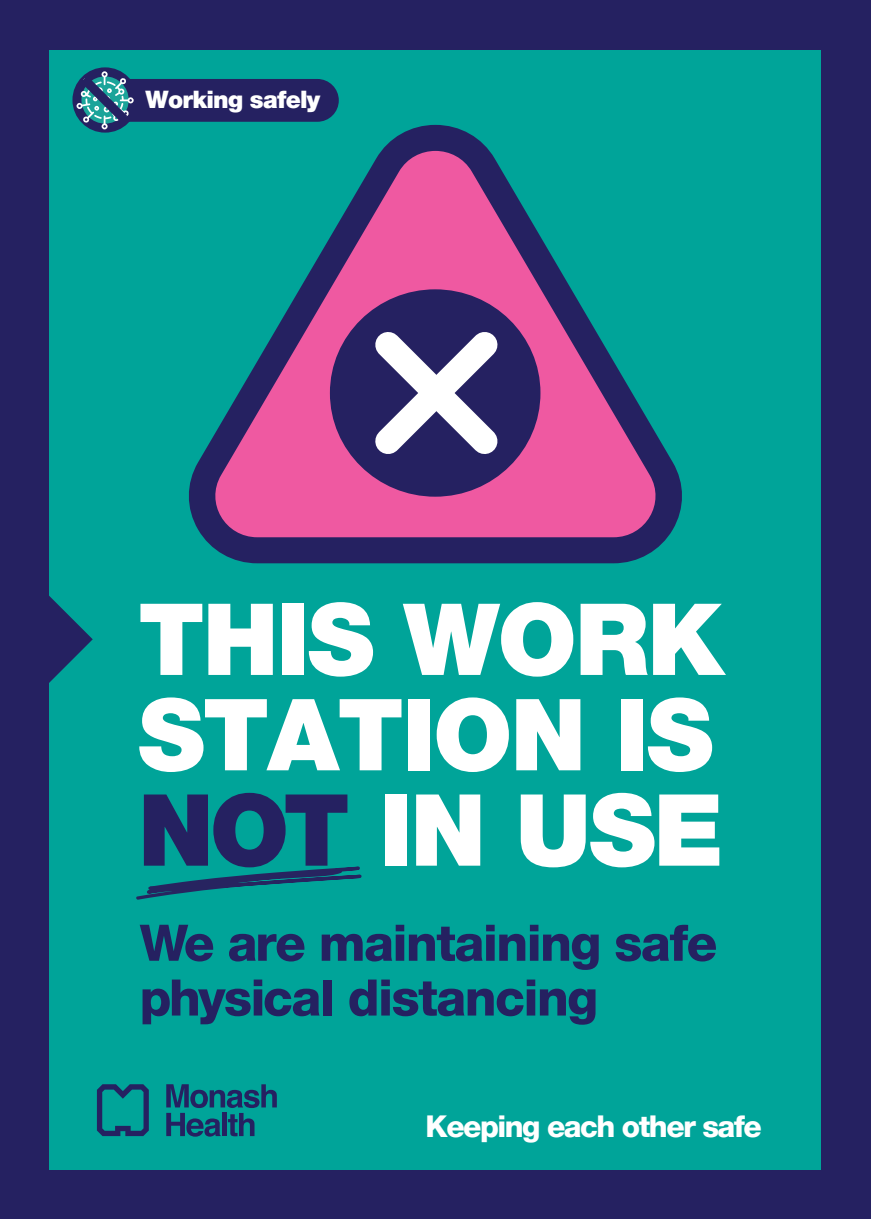
<style>
.page{position:relative;width:871px;height:1219px;background:#fff}
.page>*{position:absolute;margin:0;border:0;box-sizing:border-box;transform-origin:0 0}
.t1{font:900 99.6px/95.4px "Helvetica Neue LT Pro";letter-spacing:-.02em;color:#fff;text-align:justify}
.t2{font:800 50.4px/54.8px "Helvetica Neue LT Pro";letter-spacing:-.03em;color:#252161}
.t3{font:800 30px "Helvetica Neue LT Pro";letter-spacing:-.05em;color:#fff}
.t4{font:900 24px "Helvetica Neue LT Pro";letter-spacing:-.03em;color:#fff}
.s1{color:#252161}
</style>
<div class="page">
<div style="left:0;top:0;width:870px;height:1219px;background:#252161"></div>
<div style="left:50px;top:50px;width:771px;height:1119px;background:#00a499"></div>
<svg style="left:49px;top:595px;width:44px;height:88px"></svg>
<svg style="left:166px;top:1084px;width:111px;height:53px"></svg>
<svg style="left:97px;top:1084px;width:52px;height:52px"></svg>
<svg style="left:136px;top:866px;width:226px;height:34px"></svg>
<svg style="left:189px;top:125px;width:493px;height:438px"></svg>
<div style="left:330px;top:289px;width:210px;height:208px;background:#252161;border-radius:50%"></div>
<svg style="left:351px;top:308px;width:170px;height:170px"></svg>
<div style="left:108px;top:79px;width:231px;height:43px;background:#252161;border-radius:21px"></div>
<svg style="left:72px;top:67px;width:65px;height:65px"></svg>
<p class="t4" style="left:145px;top:85px;width:176px">Working safely</p>
<h1 class="t1" style="left:138px;top:591px;width:587px">THIS WORK STATION IS <span class="s1">NOT</span> IN USE</h1>
<p class="t2" style="left:140px;top:915px;width:579px">We are maintaining safe physical distancing</p>
<p class="t3" style="left:425px;top:1108px;width:337px">Keeping each other safe</p>
</div>
